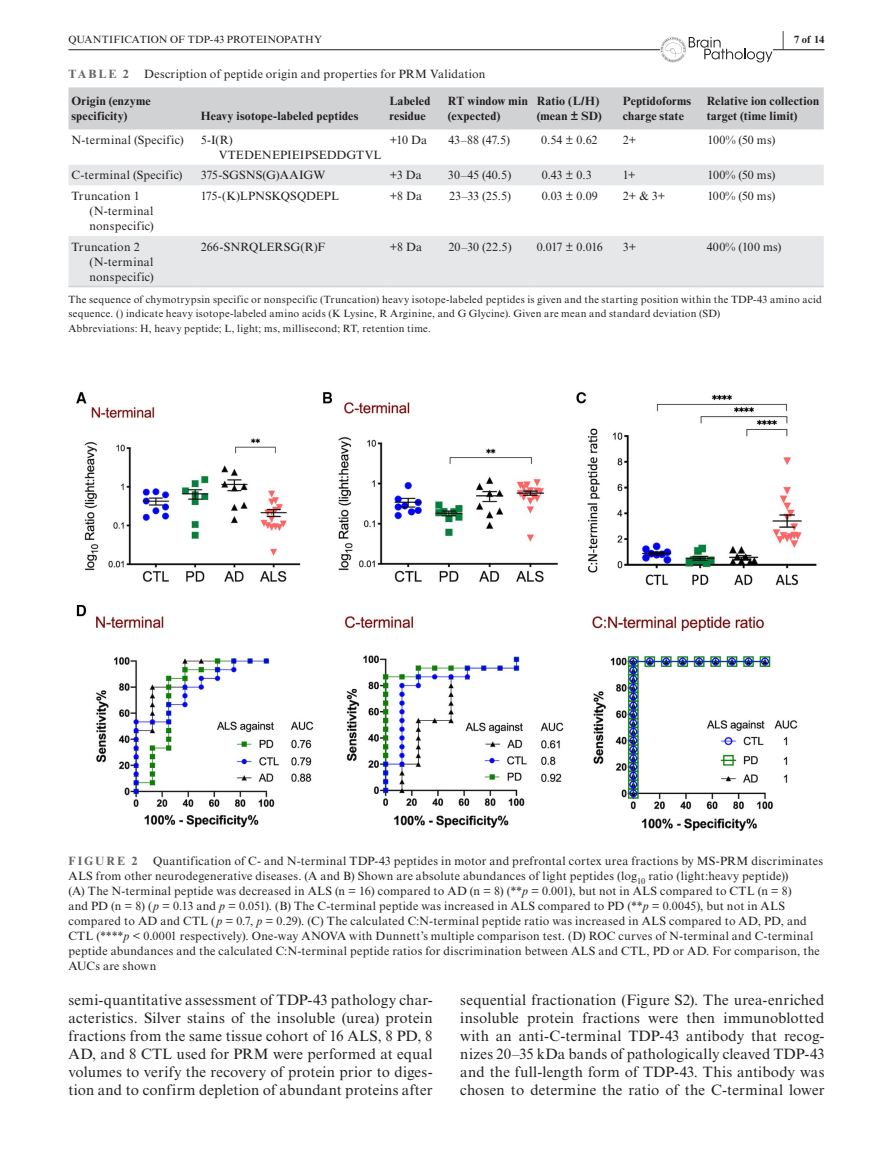
<style>
.page{position:relative;width:893px;height:1174px;background:#fff}
.page>*{position:absolute;margin:0;border:0;box-sizing:border-box;transform-origin:0 0}
.t1{font:15px/18px "Times New Roman MT Std";letter-spacing:.01em;color:#231f20;text-align:justify}
.t2{font:12px/15px "Times New Roman MT Std";letter-spacing:.02em;color:#231f20}
.t3{font:700 12px/15px "Times New Roman MT Std";letter-spacing:.015em;color:#231f20}
.t4{font:12px "Times New Roman MT Std";letter-spacing:-.01em;color:#231f20}
.t5{font:12px "Times New Roman MT Std";color:#231f20}
.t6{font:700 12px "Times New Roman MT Std";letter-spacing:.165em;color:#636366}
.t7{font:10.5px/13.5px "Times New Roman MT Std";letter-spacing:.025em;color:#231f20}
.t8{font:10.5px "Times New Roman MT Std";letter-spacing:-.005em;color:#231f20}
.t9{font:700 10.5px "Times New Roman MT Std";color:#231f20}
.s1{font-size:20.25px}
.s2{font-style:italic}
</style>
<div class="page">
<hr style="left:68px;top:49px;width:756px;height:1px;background:#231f20">
<svg style="left:660px;top:37px;width:112px;height:25px"></svg>
<div style="left:68px;top:87px;width:756px;height:42px;background:#d1d2d4"></div>
<svg style="left:68px;top:165px;width:756px;height:121px;fill:#e6e7e9"></svg>
<hr style="left:68px;top:286px;width:130px;height:1px;background:#d1d2d4">
<hr style="left:198px;top:286px;width:188px;height:1px;background:#d1d2d4">
<hr style="left:386px;top:286px;width:59px;height:1px;background:#d1d2d4">
<hr style="left:445px;top:286px;width:89px;height:1px;background:#d1d2d4">
<hr style="left:534px;top:286px;width:86px;height:1px;background:#d1d2d4">
<hr style="left:620px;top:286px;width:84px;height:1px;background:#d1d2d4">
<hr style="left:704px;top:286px;width:120px;height:1px;background:#d1d2d4">
<img style="left:76px;top:392px;width:741px;height:439px">
<p class="t8" style="left:68px;top:33px;width:255px">QUANTIFICATION OF TDP-43 PROTEINOPATHY</p>
<p class="t9" style="left:782px;top:33px;width:43px"><span class="s1">|</span> 7 of 14</p>
<p class="t6" style="left:68px;top:66px;width:62px">TABLE 2</p>
<p class="t2" style="left:144px;top:66px;width:343px">Description of peptide origin and properties for PRM Validation</p>
<p class="t3" style="left:71px;top:93px;width:81px">Origin (enzyme specificity)</p>
<p class="t3" style="left:389px;top:93px;width:42px">Labeled residue</p>
<p class="t3" style="left:448px;top:93px;width:81px">RT window min (expected)</p>
<p class="t3" style="left:537px;top:93px;width:67px">Ratio (L/H) (mean ± SD)</p>
<p class="t3" style="left:623px;top:93px;width:70px">Peptidoforms charge state</p>
<p class="t3" style="left:707px;top:93px;width:114px">Relative ion collection target (time limit)</p>
<p class="t3" style="left:201px;top:108px;width:159px">Heavy isotope-labeled peptides</p>
<p class="t2" style="left:71px;top:132px;width:114px">N-terminal (Specific)</p>
<p class="t2" style="left:219px;top:132px;width:164px;text-indent:-18px">5-I(R)<br>VTEDENEPIEIPSEDDGTVL</p>
<p class="t2" style="left:389px;top:132px;width:39px">+10 Da</p>
<p class="t2" style="left:448px;top:132px;width:63px">43–88 (47.5)</p>
<p class="t2" style="left:541px;top:132px;width:58px">0.54 ± 0.62</p>
<p class="t2" style="left:623px;top:132px;width:15px">2+</p>
<p class="t2" style="left:707px;top:132px;width:69px">100% (50 ms)</p>
<p class="t2" style="left:71px;top:168px;width:113px">C-terminal (Specific)</p>
<p class="t5" style="left:201px;top:168px;width:126px">375-SGSNS(G)AAIGW</p>
<p class="t2" style="left:389px;top:168px;width:34px">+3 Da</p>
<p class="t2" style="left:448px;top:168px;width:65px">30–45 (40.5)</p>
<p class="t2" style="left:542px;top:168px;width:52px">0.43 ± 0.3</p>
<p class="t2" style="left:623px;top:168px;width:15px">1+</p>
<p class="t2" style="left:707px;top:168px;width:69px">100% (50 ms)</p>
<p class="t2" style="left:89px;top:188px;width:66px;text-indent:-18px">Truncation 1 (N-terminal nonspecific)</p>
<p class="t4" style="left:201px;top:189px;width:140px">175-(K)LPNSKQSQDEPL</p>
<p class="t2" style="left:389px;top:188px;width:34px">+8 Da</p>
<p class="t2" style="left:449px;top:188px;width:64px">23–33 (25.5)</p>
<p class="t2" style="left:542px;top:188px;width:58px">0.03 ± 0.09</p>
<p class="t2" style="left:623px;top:188px;width:44px">2+ &amp; 3+</p>
<p class="t2" style="left:707px;top:188px;width:69px">100% (50 ms)</p>
<p class="t2" style="left:89px;top:239px;width:66px;text-indent:-18px">Truncation 2 (N-terminal nonspecific)</p>
<p class="t2" style="left:201px;top:239px;width:126px">266-SNRQLERSG(R)F</p>
<p class="t2" style="left:389px;top:239px;width:34px">+8 Da</p>
<p class="t2" style="left:448px;top:239px;width:65px">20–30 (22.5)</p>
<p class="t2" style="left:537px;top:239px;width:68px">0.017 ± 0.016</p>
<p class="t2" style="left:623px;top:239px;width:15px">3+</p>
<p class="t2" style="left:707px;top:239px;width:76px">400% (100 ms)</p>
<p class="t7" style="left:68px;top:293px;width:755px">The sequence of chymotrypsin specific or nonspecific (Truncation) heavy isotope-labeled peptides is given and the starting position within the TDP-43 amino acid sequence. () indicate heavy isotope-labeled amino acids (K Lysine, R Arginine, and G Glycine). Given are mean and standard deviation (SD)</p>
<p class="t7" style="left:68px;top:322px;width:364px">Abbreviations: H, heavy peptide; L, light; ms, millisecond; RT, retention time.</p>
<p class="t2" style="left:68px;top:853px;width:756px;text-indent:85px">Quantification of C- and N-terminal TDP-43 peptides in motor and prefrontal cortex urea fractions by MS-PRM discriminates ALS from other neurodegenerative diseases. (A and B) Shown are absolute abundances of light peptides (log<sub>10</sub> ratio (light:heavy peptide))<br>(A) The N-terminal peptide was decreased in ALS (n = 16) compared to AD (n = 8) (**<span class="s2">p</span> = 0.001), but not in ALS compared to CTL (n = 8)<br>and PD (n = 8) (<span class="s2">p</span> = 0.13 and <span class="s2">p</span> = 0.051). (B) The C-terminal peptide was increased in ALS compared to PD (**<span class="s2">p</span> = 0.0045), but not in ALS compared to AD and CTL (<span class="s2">p</span> = 0.7, <span class="s2">p</span> = 0.29). (C) The calculated C:N-terminal peptide ratio was increased in ALS compared to AD, PD, and CTL (****<span class="s2">p</span> &lt; 0.0001 respectively). One-way ANOVA with Dunnett’s multiple comparison test. (D) ROC curves of N-terminal and C-terminal peptide abundances and the calculated C:N-terminal peptide ratios for discrimination between ALS and CTL, PD or AD. For comparison, the AUCs are shown</p>
<p class="t6" style="left:68px;top:853px;width:71px">FIGURE 2</p>
<p class="t1" style="left:68px;top:991px;width:366px">semi-quantitative assessment of TDP-43 pathology char&shy;acteristics. Silver stains of the insoluble (urea) protein fractions from the same tissue cohort of 16 ALS, 8 PD, 8<br>AD, and 8 CTL used for PRM were performed at equal volumes to verify the recovery of protein prior to diges&shy;tion and to confirm depletion of abundant proteins after</p>
<p class="t1" style="left:460px;top:991px;width:366px">sequential fractionation (Figure S2). The urea-enriched insoluble protein fractions were then immunoblotted with an anti-C-terminal TDP-43 antibody that recog&shy;nizes 20–35 kDa bands of pathologically cleaved TDP-43 and the full-length form of TDP-43. This antibody was chosen to determine the ratio of the C-terminal lower</p>
</div>
